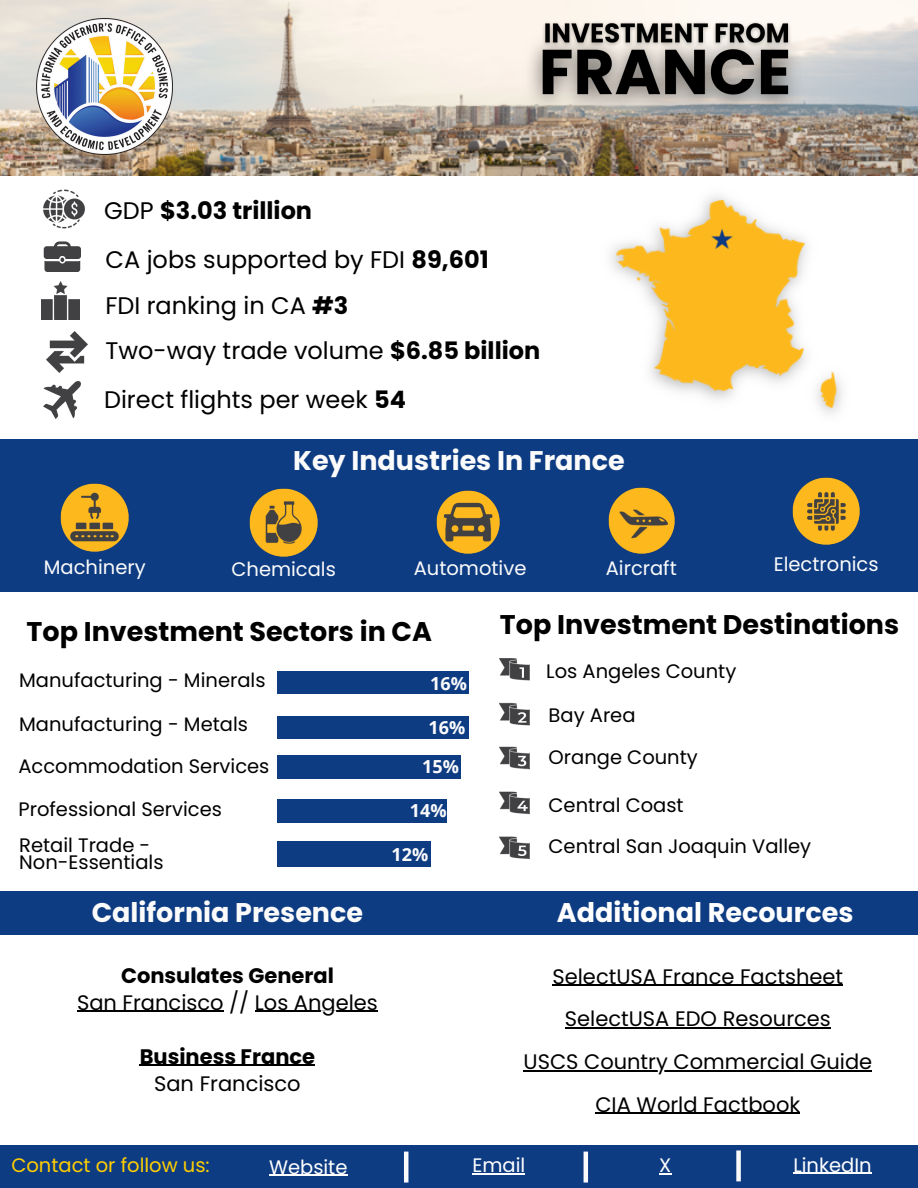
<style>
.page{position:relative;width:918px;height:1188px;background:#fff}
.page>*{position:absolute;margin:0;border:0;box-sizing:border-box;transform-origin:0 0}
.t1{font:700 27px "Poppins";color:#000}
.t2{font:700 27px "Poppins";color:#fbfbfb}
.t3{font:700 27px "Poppins";color:#fff}
.t4{font:24px "Poppins";color:#000}
.t5{font:700 24px "Poppins";color:#000}
.t6{font:21px "Poppins";color:#000}
.t7{font:700 21px/27px "Poppins";color:#000;text-align:center}
.t8{font:19.5px/16.8px "Poppins";color:#000}
.t9{font:19.5px "Poppins";color:#fbfbfb}
.t10{font:19.5px "Poppins";color:#fff}
.t11{font:19.5px "Poppins";color:#ffce00}
.t12{font:700 18px "Open Sans";color:#fbfbfb}
.s1{font-weight:400}
.s2{font-weight:700}
</style>
<div class="page">
<img style="left:44px;top:189px;width:40px;height:40px">
<img style="left:44px;top:381px;width:37px;height:37px">
<img style="left:47px;top:332px;width:40px;height:40px">
<img style="left:41px;top:282px;width:39px;height:38px">
<svg style="left:44px;top:241px;width:37px;height:31px"></svg>
<div style="left:0;top:440px;width:918px;height:152px;background:#0e3c83"></div>
<img style="left:437px;top:490px;width:63px;height:63px">
<div style="left:0;top:892px;width:918px;height:43px;background:#0e3c83"></div>
<img style="left:500px;top:658px;width:29px;height:201px">
<div style="left:277px;top:756px;width:183px;height:23px;background:#0e3c83"></div>
<div style="left:277px;top:842px;width:153px;height:25px;background:#0e3c83"></div>
<img style="left:0;top:0;width:918px;height:175px">
<img style="left:611px;top:196px;width:231px;height:218px">
<div style="left:277px;top:671px;width:191px;height:22px;background:#0e3c83"></div>
<div style="left:277px;top:716px;width:192px;height:23px;background:#0e3c83"></div>
<div style="left:277px;top:800px;width:170px;height:23px;background:#0e3c83"></div>
<img style="left:36px;top:18px;width:136px;height:136px">
<div style="left:0;top:1146px;width:918px;height:42px;background:#0e3c83"></div>
<hr style="left:404px;top:1152px;width:4px;height:31px;background:#fbfbfb">
<hr style="left:584px;top:1152px;width:4px;height:31px;background:#fbfbfb">
<div style="left:736px;top:1150px;width:5px;height:31px;background:#fbfbfb"></div>
<hr style="left:269px;top:1175px;width:79px;height:1px;background:#fff">
<hr style="left:472px;top:1173px;width:53px;height:1px;background:#fff">
<svg style="left:659px;top:1173px;width:12px;height:1px"></svg>
<hr style="left:793px;top:1173px;width:79px;height:1px;background:#fff">
<img style="left:516px;top:24px;width:302px;height:102px">
<img style="left:608px;top:487px;width:66px;height:67px">
<img style="left:792px;top:477px;width:68px;height:68px">
<img style="left:60px;top:483px;width:69px;height:69px">
<img style="left:250px;top:489px;width:67px;height:67px">
<img style="left:537px;top:16px;width:258px;height:36px">
<hr style="left:552px;top:985px;width:291px;height:1px;background:#000">
<hr style="left:565px;top:1027px;width:266px;height:2px;background:#000">
<hr style="left:524px;top:1070px;width:348px;height:1px;background:#000">
<hr style="left:595px;top:1113px;width:205px;height:1px;background:#000">
<hr style="left:77px;top:1011px;width:147px;height:1px;background:#000">
<hr style="left:255px;top:1011px;width:123px;height:1px;background:#000">
<hr style="left:140px;top:1065px;width:175px;height:1px;background:#000">
<h5 class="t5" style="left:104px;top:193px;width:210px"><span class="s1">GDP</span> $3.03 trillion</h5>
<h5 class="t4" style="left:106px;top:243px;width:385px">CA jobs supported by FDI <span class="s2">89,601</span></h5>
<h5 class="t4" style="left:105px;top:288px;width:245px">FDI ranking in CA <span class="s2">#3</span></h5>
<p class="t4" style="left:106px;top:334px;width:436px">Two-way trade volume <span class="s2">$6.85 billion</span></p>
<p class="t4" style="left:104px;top:383px;width:303px">Direct flights per week <span class="s2">54</span></p>
<h5 class="t2" style="left:293px;top:441px;width:333px">Key Industries In France</h5>
<h5 class="t9" style="left:606px;top:554px;width:73px">Aircraft</h5>
<h5 class="t9" style="left:774px;top:550px;width:106px">Electronics</h5>
<p class="t9" style="left:44px;top:554px;width:103px">Machinery</p>
<h5 class="t9" style="left:231px;top:555px;width:106px">Chemicals</h5>
<h3 class="t9" style="left:414px;top:554px;width:114px">Automotive</h3>
<h5 class="t1" style="left:27px;top:613px;width:407px">Top Investment Sectors in CA</h5>
<p class="t1" style="left:500px;top:606px;width:401px">Top Investment Destinations</p>
<p class="t8" style="left:19px;top:671px;width:248px">Manufacturing - Minerals</p>
<h5 class="t8" style="left:19px;top:716px;width:230px">Manufacturing - Metals</h5>
<p class="t8" style="left:19px;top:758px;width:252px">Accommodation Services</p>
<h5 class="t8" style="left:19px;top:801px;width:205px">Professional Services</h5>
<h5 class="t8" style="left:19px;top:837px;width:146px">Retail Trade -<br>Non-Essentials</h5>
<p class="t12" style="left:430px;top:670px;width:38px">16%</p>
<h5 class="t12" style="left:429px;top:715px;width:38px">16%</h5>
<h5 class="t12" style="left:422px;top:754px;width:38px">15%</h5>
<h5 class="t12" style="left:410px;top:798px;width:38px">14%</h5>
<h5 class="t12" style="left:392px;top:842px;width:38px">12%</h5>
<h5 class="t8" style="left:546px;top:663px;width:191px">Los Angeles County</h5>
<p class="t8" style="left:549px;top:707px;width:88px">Bay Area</p>
<p class="t8" style="left:549px;top:749px;width:151px">Orange County</p>
<h3 class="t8" style="left:549px;top:797px;width:137px">Central Coast</h3>
<h5 class="t8" style="left:549px;top:838px;width:264px">Central San Joaquin Valley</h5>
<h5 class="t2" style="left:92px;top:894px;width:273px">California Presence</h5>
<p class="t3" style="left:557px;top:894px;width:298px">Additional Recources</p>
<p class="t7" style="left:121px;top:962px;width:214px">Consulates General</p>
<h5 class="t6" style="left:77px;top:988px;width:302px">San Francisco // Los Angeles</h5>
<h5 class="t7" style="left:140px;top:1043px;width:177px">Business France<br><span class="s1">San Francisco</span></h5>
<h5 class="t6" style="left:552px;top:961px;width:292px">SelectUSA France Factsheet</h5>
<h3 class="t6" style="left:565px;top:1004px;width:268px">SelectUSA EDO Resources</h3>
<h3 class="t6" style="left:524px;top:1047px;width:350px">USCS Country Commercial Guide</h3>
<h5 class="t6" style="left:595px;top:1090px;width:206px">CIA World Factbook</h5>
<h4 class="t11" style="left:11px;top:1152px;width:200px">Contact or follow us:</h4>
<h4 class="t10" style="left:269px;top:1153px;width:80px">Website</h4>
<h4 class="t10" style="left:472px;top:1152px;width:54px">Email</h4>
<h4 class="t10" style="left:659px;top:1152px;width:14px">X</h4>
<h4 class="t10" style="left:793px;top:1151px;width:80px">LinkedIn</h4>
</div>
